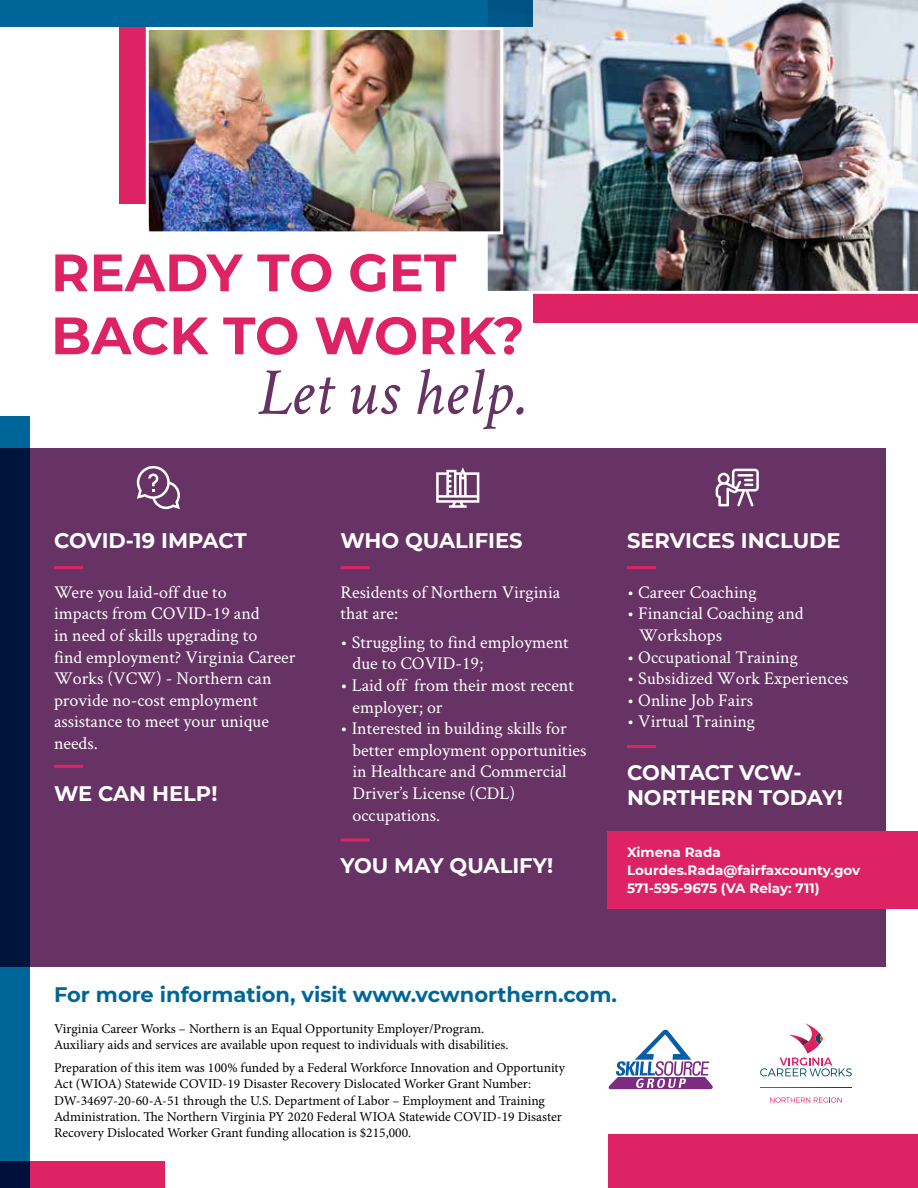
<style>
.page{position:relative;width:918px;height:1188px;background:#fff}
.page>*{position:absolute;margin:0;border:0;box-sizing:border-box;transform-origin:0 0}
.t1{font:italic 67.5px "Crimson Text";color:#673365}
.t2{font:700 52.5px/63px "Montserrat";color:#dd2364}
.t3{font:700 21px/25.2px "Montserrat";color:#fff}
.t4{font:700 21px "Montserrat";color:#069}
.t5{font:18px/21.6px "Crimson Text";color:#fff}
.t6{font:13.5px/16.2px "Minion Pro";color:#000}
.t7{font:700 13.5px/18px "Montserrat";color:#fff}
</style>
<div class="page">
<div style="left:0;top:448px;width:886px;height:519px;background:#673365"></div>
<div style="left:607px;top:831px;width:311px;height:78px;background:#dd2364"></div>
<div style="left:533px;top:68px;width:385px;height:255px;background:#dd2364"></div>
<div style="left:119px;top:27px;width:382px;height:176px;background:#dd2364"></div>
<img style="left:487px;top:0;width:431px;height:294px">
<img style="left:150px;top:31px;width:349px;height:199px">
<div style="left:146px;top:27px;width:357px;height:207px;border:3px solid #fff"></div>
<div style="left:0;top:0;width:533px;height:27px;background:#069"></div>
<div style="left:0;top:1161px;width:165px;height:27px;background:#dd2364"></div>
<svg style="left:0;top:416px;width:30px;height:772px;background:#002b57"></svg>
<div style="left:608px;top:1134px;width:310px;height:54px;background:#dd2364"></div>
<hr style="left:54px;top:566px;width:29px;height:3px;background:#dd2364">
<hr style="left:54px;top:765px;width:29px;height:3px;background:#dd2364">
<hr style="left:340px;top:566px;width:30px;height:3px;background:#dd2364">
<svg style="left:340px;top:838px;width:30px;height:4px"></svg>
<hr style="left:627px;top:566px;width:29px;height:3px;background:#dd2364">
<hr style="left:627px;top:745px;width:29px;height:3px;background:#dd2364">
<svg style="left:716px;top:469px;width:43px;height:38px"></svg>
<svg style="left:137px;top:466px;width:43px;height:43px"></svg>
<svg style="left:436px;top:467px;width:43px;height:41px"></svg>
<svg style="left:760px;top:1023px;width:92px;height:53px"></svg>
<svg style="left:770px;top:1098px;width:72px;height:5px"></svg>
<svg style="left:760px;top:1087px;width:92px;height:1px"></svg>
<svg style="left:608px;top:1029px;width:105px;height:61px"></svg>
<h2 class="t2" style="left:51px;top:238px;width:475px">READY TO GET<br>BACK TO WORK?</h2>
<h1 class="t1" style="left:257px;top:354px;width:268px">Let us help.</h1>
<p class="t3" style="left:54px;top:527px;width:194px">COVID-19 IMPACT</p>
<p class="t5" style="left:54px;top:581px;width:243px">Were you laid-off due to<br>impacts from COVID-19 and<br>in need of skills upgrading to<br>find employment? Virginia Career<br>Works (VCW) - Northern can provide no-cost employment assistance to meet your unique needs.</p>
<p class="t3" style="left:54px;top:780px;width:165px">WE CAN HELP!</p>
<p class="t3" style="left:341px;top:527px;width:184px">WHO QUALIFIES</p>
<p class="t5" style="left:340px;top:581px;width:221px">Residents of Northern Virginia that are:</p>
<p class="t5" style="left:353px;top:631px;width:218px;text-indent:-12px">• Struggling to find employment due to COVID-19;</p>
<p class="t5" style="left:353px;top:674px;width:223px;text-indent:-12px">• Laid off from their most recent employer; or</p>
<p class="t5" style="left:353px;top:717px;width:235px;text-indent:-12px">• Interested in building skills for better employment opportunities in Healthcare and Commercial<br>Driver’s License (CDL) occupations.</p>
<p class="t3" style="left:340px;top:852px;width:214px">YOU MAY QUALIFY!</p>
<p class="t3" style="left:627px;top:527px;width:215px">SERVICES INCLUDE</p>
<p class="t5" style="left:627px;top:581px;width:131px">• Career Coaching</p>
<p class="t5" style="left:639px;top:602px;width:166px;text-indent:-12px">• Financial Coaching and<br>Workshops</p>
<p class="t5" style="left:627px;top:645px;width:173px">• Occupational Training</p>
<p class="t5" style="left:627px;top:667px;width:223px">• Subsidized Work Experiences</p>
<p class="t5" style="left:627px;top:689px;width:128px">• Online Job Fairs</p>
<p class="t5" style="left:627px;top:710px;width:130px">• Virtual Training</p>
<p class="t3" style="left:627px;top:759px;width:217px">CONTACT VCW-<br>NORTHERN TODAY!</p>
<p class="t7" style="left:627px;top:842px;width:235px">Ximena Rada<br>Lourdes.Rada@fairfaxcounty.gov<br>571-595-9675 (VA Relay: 711)</p>
<p class="t4" style="left:54px;top:979px;width:564px">For more information, visit www.vcwnorthern.com.</p>
<p class="t6" style="left:54px;top:1021px;width:456px">Virginia Career Works – Northern is an Equal Opportunity Employer/Program.<br>Auxiliary aids and services are available upon request to individuals with disabilities.</p>
<p class="t6" style="left:54px;top:1060px;width:512px">Preparation of this item was 100% funded by a Federal Workforce Innovation and Opportunity Act (WIOA) Statewide COVID-19 Disaster Recovery Dislocated Worker Grant Number:<br>DW-34697-20-60-A-51 through the U.S. Department of Labor – Employment and Training Administration. The Northern Virginia PY 2020 Federal WIOA Statewide COVID-19 Disaster Recovery Dislocated Worker Grant funding allocation is $215,000.</p>
</div>
